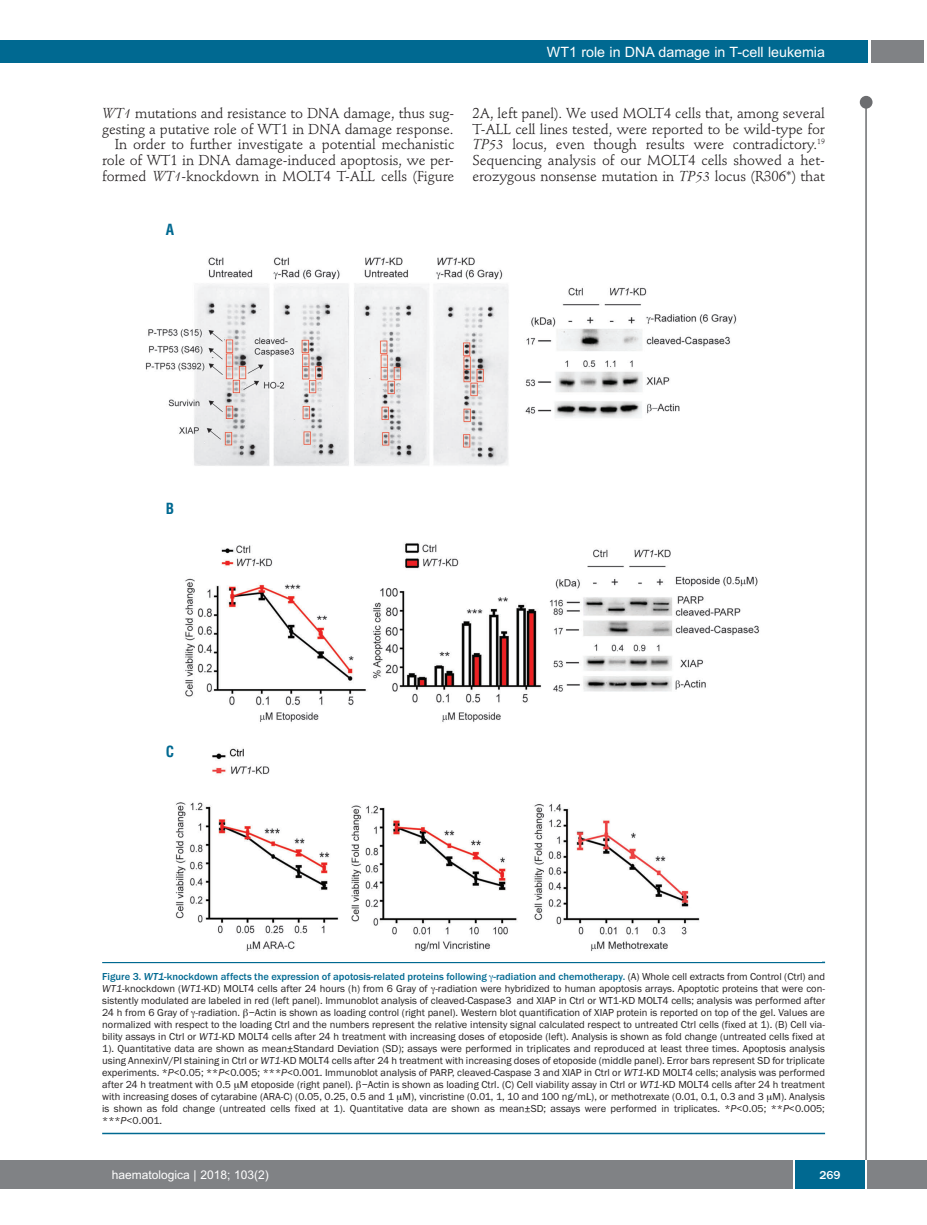
<style>
.page{position:relative;width:927px;height:1225px;background:#fff}
.page>*{position:absolute;margin:0;border:0;box-sizing:border-box;transform-origin:0 0}
.t1{font:700 condensed 15px "Helvetica";color:#006991}
.t2{font:14.25px/15.9px "Stempel Schneidler";letter-spacing:-.005em;color:#231f20;text-align:right}
.t3{font:14.25px "Arial";color:#fff}
.t4{font:12px "Arial";color:#fff}
.t5{font:500 12px "Franklin Gothic";color:#fff}
.t6{font:10.5px/12px "Franklin Gothic";color:#231f20;text-align:justify}
.s1{font-style:italic}
.s2{font-weight:500;color:#006991}
.s3{font-weight:500;font-style:italic;color:#006991}
</style>
<div class="page">
<div style="left:860px;top:96px;width:12px;height:13px;background:#6c6d70;border-radius:50%"></div>
<hr style="left:865px;top:98px;width:2px;height:1062px;background:#6c6d70">
<div style="left:871px;top:40px;width:52px;height:22px;background:#808285"></div>
<div style="left:18px;top:40px;width:849px;height:22px;background:#006991"></div>
<div style="left:17px;top:1160px;width:910px;height:28px;background:#808285"></div>
<div style="left:795px;top:1160px;width:70px;height:28px;background:#006991"></div>
<hr style="left:793px;top:1160px;width:2px;height:28px;background:#fff">
<hr style="left:865px;top:1160px;width:2px;height:28px;background:#fff">
<div style="left:0;top:40px;width:19px;height:22px;background:#006991"></div>
<div style="left:0;top:1160px;width:18px;height:28px;background:#808285"></div>
<hr style="left:102px;top:961px;width:723px;height:2px;background:#006991">
<hr style="left:102px;top:1132px;width:723px;height:2px;background:#006991">
<img style="left:145px;top:257px;width:615px;height:695px">
<h2 class="t3" style="left:547px;top:44px;width:280px">WT1 role in DNA damage in T-cell leukemia</h2>
<p class="t2" style="left:102px;top:106px;width:354px"><span class="s1">WT1</span> mutations and resistance to DNA damage, thus sug&shy;gesting a putative role of WT1 in DNA damage response.<br>In order to further investigate a potential mechanistic role of WT1 in DNA damage-induced apoptosis, we per&shy;formed <span class="s1">WT1</span>-knockdown in MOLT4 T-ALL cells (Figure</p>
<p class="t2" style="left:472px;top:106px;width:354px;text-align:justify">2A, left panel). We used MOLT4 cells that, among several T-ALL cell lines tested, were reported to be wild-type for <span class="s1">TP53</span> locus, even though results were contradictory.<sup>19<br></sup>Sequencing analysis of our MOLT4 cells showed a het&shy;erozygous nonsense mutation in <span class="s1">TP53</span> locus (R306*) that</p>
<h1 class="t1" style="left:166px;top:221px;width:10px">A</h1>
<h1 class="t1" style="left:166px;top:500px;width:10px">B</h1>
<h1 class="t1" style="left:166px;top:743px;width:10px">C</h1>
<p class="t6" style="left:102px;top:970px;width:724px"><span class="s2">Figure 3.</span> <span class="s3">WT1</span><span class="s2">-knockdown affects the expression of apotosis-related proteins following -radiation and chemotherapy.</span> (A) Whole cell extracts from Control (Ctrl) and <span class="s1">WT1</span>-knockdown (<span class="s1">WT1</span>-KD) MOLT4 cells after 24 hours (h) from 6 Gray of -radiation were hybridized to human apoptosis arrays. Apoptotic proteins that were con&shy;sistently modulated are labeled in red (left panel). Immunoblot analysis of cleaved-Caspase3 and XIAP in Ctrl or WT1-KD MOLT4 cells; analysis was performed after 24 h from 6 Gray of -radiation. −Actin is shown as loading control (right panel). Western blot quantification of XIAP protein is reported on top of the gel. Values are normalized with respect to the loading Ctrl and the numbers represent the relative intensity signal calculated respect to untreated Ctrl cells (fixed at 1). (B) Cell via&shy;bility assays in Ctrl or <span class="s1">WT1</span>-KD MOLT4 cells after 24 h treatment with increasing doses of etoposide (left). Analysis is shown as fold change (untreated cells fixed at 1). Quantitative data are shown as mean±Standard Deviation (SD); assays were performed in triplicates and reproduced at least three times. Apoptosis analysis using AnnexinV/PI staining in Ctrl or <span class="s1">WT1</span>-KD MOLT4 cells after 24 h treatment with increasing doses of etoposide (middle panel). Error bars represent SD for triplicate experiments. *<span class="s1">P</span>&lt;0.05; **<span class="s1">P</span>&lt;0.005; ***<span class="s1">P</span>&lt;0.001. Immunoblot analysis of PARP, cleaved-Caspase 3 and XIAP in Ctrl or <span class="s1">WT1</span>-KD MOLT4 cells; analysis was performed after 24 h treatment with 0.5 M etoposide (right panel). −Actin is shown as loading Ctrl. (C) Cell viability assay in Ctrl or <span class="s1">WT1</span>-KD MOLT4 cells after 24 h treatment with increasing doses of cytarabine (ARA-C) (0.05, 0.25, 0.5 and 1 M), vincristine (0.01, 1, 10 and 100 ng/mL), or methotrexate (0.01, 0.1, 0.3 and 3 M). Analysis is shown as fold change (untreated cells fixed at 1). Quantitative data are shown as mean±SD; assays were performed in triplicates. *<span class="s1">P</span>&lt;0.05; **<span class="s1">P</span>&lt;0.005; ***<span class="s1">P</span>&lt;0.001.</p>
<p class="t4" style="left:112px;top:1167px;width:158px">haematologica | 2018; 103(2)</p>
<p class="t5" style="left:819px;top:1167px;width:23px">269</p>
</div>
